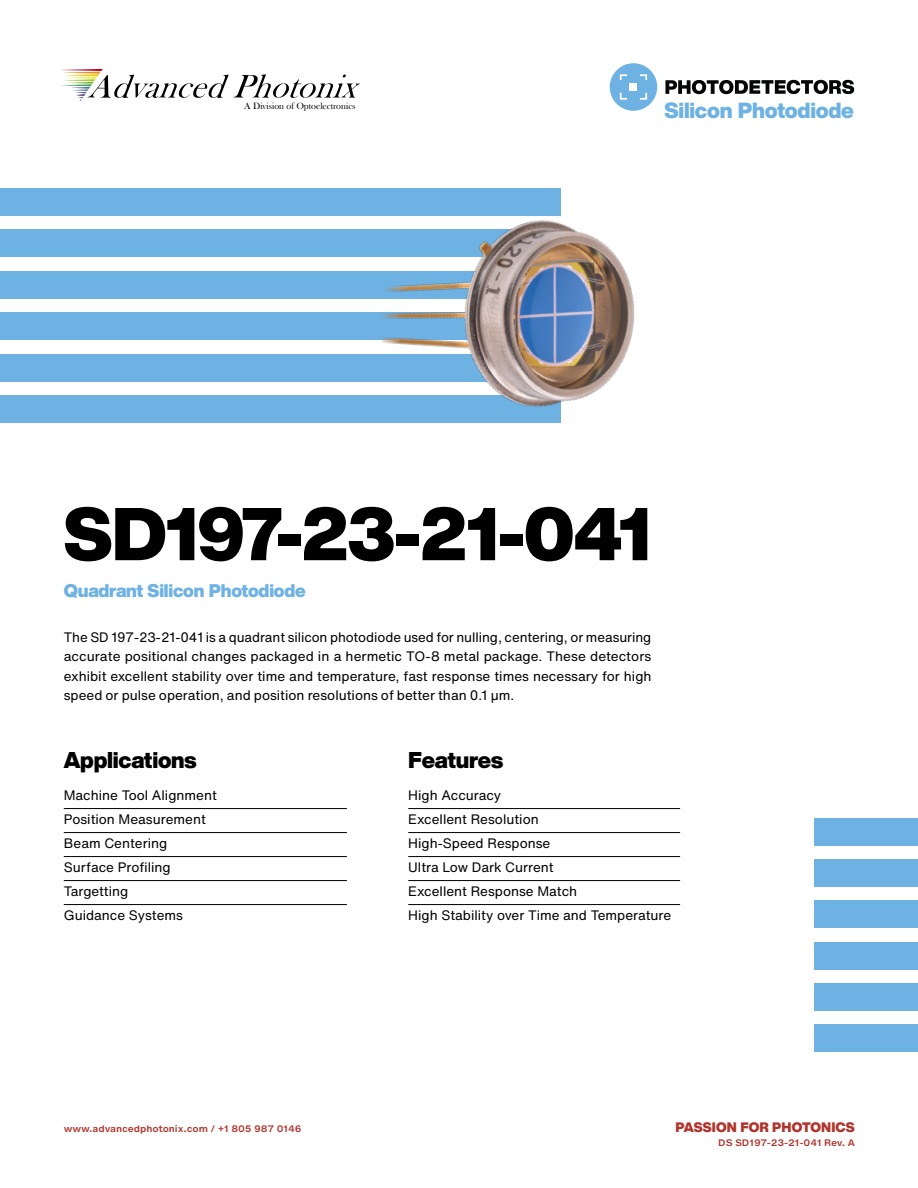
<style>
.page{position:relative;width:918px;height:1188px;background:#fff}
.page>*{position:absolute;margin:0;border:0;box-sizing:border-box;transform-origin:0 0}
.t1{font:900 73.35px "Helvetica Now Display";letter-spacing:-.02em;color:#000}
.t2{font:900 22.5px "Helvetica Now Display";letter-spacing:-.01em;color:#000}
.t3{font:900 21.6px "Helvetica Now Display";letter-spacing:-.01em;color:#6eb2e3}
.t4{font:900 18px "Helvetica Now Display";letter-spacing:-.01em;color:#6eb2e3}
.t5{font:13.5px/24px "Helvetica Now Text";color:#000}
.t6{font:900 13.5px "Helvetica Now Display";letter-spacing:.01em;color:#b1342c}
.t7{font:9.45px "Baskerville Old Face";color:#000}
.t8{font:9px "Helvetica Now Var";letter-spacing:-.01em;color:#b1342c}
</style>
<div class="page">
<svg style="left:61px;top:69px;width:299px;height:32px"></svg>
<div style="left:610px;top:63px;width:47px;height:48px;background:#6eb2e3;border-radius:50%"></div>
<svg style="left:620px;top:93px;width:7px;height:7px"></svg>
<svg style="left:620px;top:74px;width:7px;height:6px"></svg>
<svg style="left:640px;top:74px;width:7px;height:6px"></svg>
<svg style="left:640px;top:93px;width:7px;height:7px"></svg>
<div style="left:630px;top:83px;width:7px;height:8px;background:#fff"></div>
<svg style="left:665px;top:80px;width:189px;height:14px"></svg>
<div style="left:0;top:395px;width:560px;height:28px;background:#6eb2e3"></div>
<div style="left:814px;top:1025px;width:104px;height:27px;background:#6eb2e3"></div>
<div style="left:0;top:354px;width:560px;height:27px;background:#6eb2e3"></div>
<div style="left:814px;top:983px;width:104px;height:28px;background:#6eb2e3"></div>
<div style="left:0;top:313px;width:560px;height:27px;background:#6eb2e3"></div>
<div style="left:814px;top:942px;width:104px;height:27px;background:#6eb2e3"></div>
<div style="left:0;top:271px;width:560px;height:28px;background:#6eb2e3"></div>
<div style="left:814px;top:901px;width:104px;height:27px;background:#6eb2e3"></div>
<div style="left:0;top:230px;width:560px;height:27px;background:#6eb2e3"></div>
<div style="left:814px;top:859px;width:104px;height:28px;background:#6eb2e3"></div>
<div style="left:0;top:188px;width:560px;height:28px;background:#6eb2e3"></div>
<div style="left:814px;top:818px;width:104px;height:27px;background:#6eb2e3"></div>
<hr style="left:64px;top:808px;width:283px;height:1px;background:#000">
<hr style="left:64px;top:832px;width:283px;height:1px;background:#000">
<hr style="left:64px;top:856px;width:283px;height:1px;background:#000">
<hr style="left:64px;top:880px;width:283px;height:1px;background:#000">
<hr style="left:64px;top:904px;width:283px;height:1px;background:#000">
<hr style="left:408px;top:808px;width:272px;height:1px;background:#000">
<hr style="left:408px;top:832px;width:272px;height:1px;background:#000">
<hr style="left:408px;top:856px;width:272px;height:1px;background:#000">
<hr style="left:408px;top:880px;width:272px;height:1px;background:#000">
<hr style="left:408px;top:904px;width:272px;height:1px;background:#000">
<img style="left:240px;top:102px;width:412px;height:321px">
<p class="t7" style="left:244px;top:100px;width:113px">A Division of Optoelectronics</p>
<h3 class="t3" style="left:664px;top:95px;width:191px">Silicon Photodiode</h3>
<h1 class="t1" style="left:64px;top:484px;width:589px">SD197-23-21-041</h1>
<h3 class="t4" style="left:64px;top:579px;width:244px">Quadrant Silicon Photodiode</h3>
<p class="t5" style="left:64px;top:627px;width:589px;line-height:19.5px;text-align:justify">The SD 197-23-21-041 is a quadrant silicon photodiode used for nulling, centering, or measuring accurate positional changes packaged in a hermetic TO-8 metal package. These detectors exhibit excellent stability over time and temperature, fast response times necessary for high speed or pulse operation, and position resolutions of better than 0.1 μm.</p>
<h2 class="t2" style="left:64px;top:745px;width:134px">Applications</h2>
<p class="t5" style="left:64px;top:783px;width:155px">Machine Tool Alignment<br>Position Measurement<br>Beam Centering<br>Surface Profiling<br>Targetting<br>Guidance Systems</p>
<h2 class="t2" style="left:408px;top:745px;width:97px">Features</h2>
<p class="t5" style="left:408px;top:783px;width:265px">High Accuracy<br>Excellent Resolution<br>High-Speed Response<br>Ultra Low Dark Current<br>Excellent Response Match<br>High Stability over Time and Temperature</p>
<p class="t8" style="left:64px;top:1123px;width:239px">www.advancedphotonix.com / +1 805 987 0146</p>
<p class="t6" style="left:676px;top:1118px;width:181px">PASSION FOR PHOTONICS</p>
<p class="t8" style="left:718px;top:1137px;width:138px">DS SD197-23-21-041 Rev. A</p>
</div>
